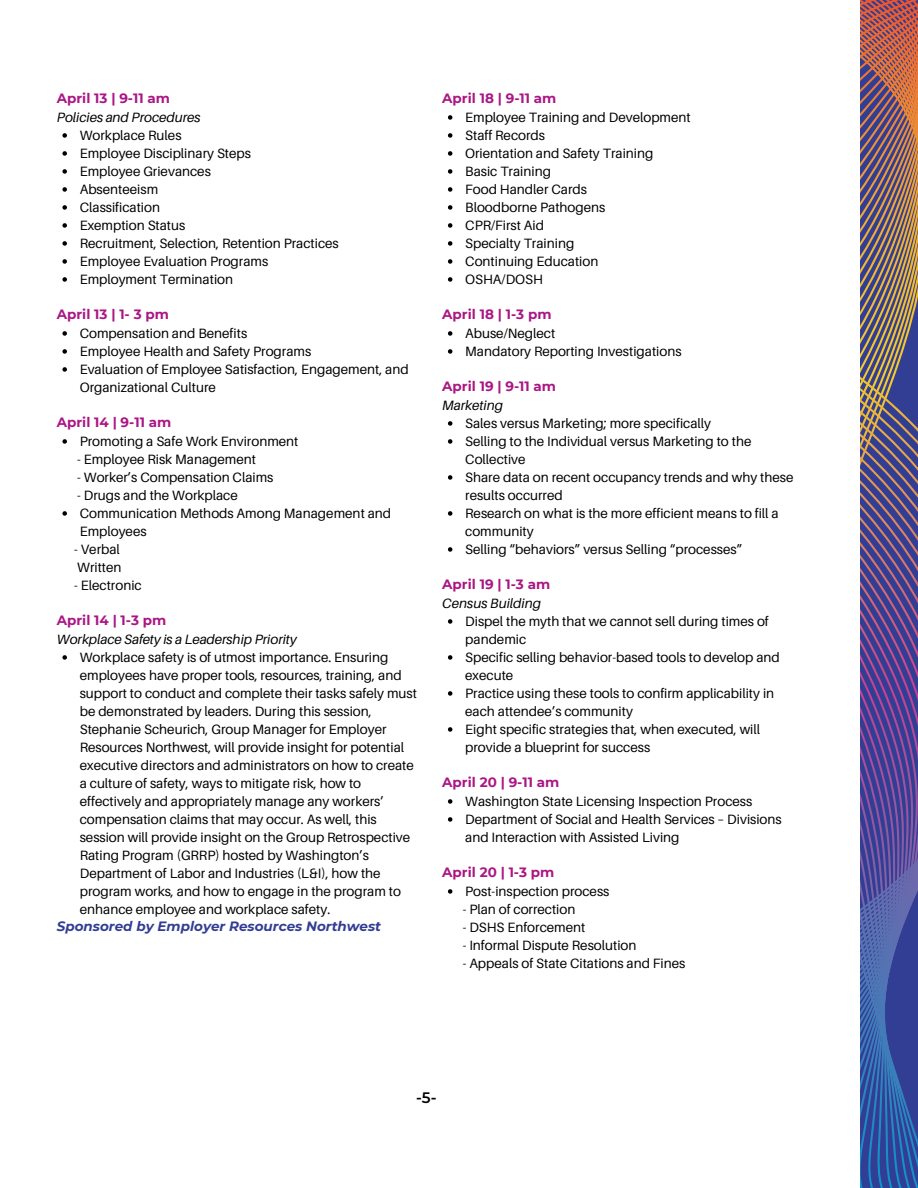
<style>
.page{position:relative;width:918px;height:1188px;background:#fff}
.page>*{position:absolute;margin:0;border:0;box-sizing:border-box;transform-origin:0 0}
.t1{font:600 15.15px "Montserrat";color:#000}
.t2{font:13.5px/18px "Aileron";color:#000}
.t3{font:700 13.5px "Montserrat";color:#ab1685}
.t4{font:italic 13.5px "Aileron";color:#000}
.t5{font:italic 700 13.5px "Montserrat";color:#323e94}
</style>
<div class="page">
<svg style="left:860px;top:0;width:58px;height:1124px;background:#665783"></svg>
<svg style="left:62px;top:133px;width:5px;height:5px"></svg>
<svg style="left:62px;top:151px;width:5px;height:5px"></svg>
<svg style="left:62px;top:169px;width:5px;height:5px"></svg>
<svg style="left:62px;top:187px;width:5px;height:5px"></svg>
<svg style="left:62px;top:205px;width:5px;height:5px"></svg>
<svg style="left:62px;top:223px;width:5px;height:5px"></svg>
<svg style="left:62px;top:241px;width:5px;height:5px"></svg>
<svg style="left:62px;top:259px;width:5px;height:5px"></svg>
<svg style="left:62px;top:277px;width:5px;height:5px"></svg>
<svg style="left:62px;top:331px;width:5px;height:5px"></svg>
<svg style="left:62px;top:349px;width:5px;height:5px"></svg>
<svg style="left:62px;top:367px;width:5px;height:5px"></svg>
<svg style="left:62px;top:439px;width:5px;height:5px"></svg>
<svg style="left:62px;top:511px;width:5px;height:5px"></svg>
<svg style="left:62px;top:655px;width:5px;height:5px"></svg>
<svg style="left:448px;top:115px;width:4px;height:5px"></svg>
<svg style="left:448px;top:133px;width:4px;height:5px"></svg>
<svg style="left:448px;top:151px;width:4px;height:5px"></svg>
<svg style="left:448px;top:169px;width:4px;height:5px"></svg>
<svg style="left:448px;top:187px;width:4px;height:5px"></svg>
<svg style="left:448px;top:205px;width:4px;height:5px"></svg>
<svg style="left:448px;top:223px;width:4px;height:5px"></svg>
<svg style="left:448px;top:241px;width:4px;height:5px"></svg>
<svg style="left:448px;top:259px;width:4px;height:5px"></svg>
<svg style="left:448px;top:277px;width:4px;height:5px"></svg>
<svg style="left:448px;top:331px;width:4px;height:5px"></svg>
<svg style="left:448px;top:349px;width:4px;height:5px"></svg>
<svg style="left:448px;top:421px;width:4px;height:5px"></svg>
<svg style="left:448px;top:439px;width:4px;height:5px"></svg>
<svg style="left:448px;top:475px;width:4px;height:5px"></svg>
<svg style="left:448px;top:511px;width:4px;height:5px"></svg>
<svg style="left:448px;top:547px;width:4px;height:5px"></svg>
<svg style="left:448px;top:619px;width:4px;height:5px"></svg>
<svg style="left:448px;top:655px;width:4px;height:5px"></svg>
<svg style="left:448px;top:691px;width:4px;height:5px"></svg>
<svg style="left:448px;top:727px;width:4px;height:5px"></svg>
<svg style="left:448px;top:799px;width:4px;height:5px"></svg>
<svg style="left:448px;top:817px;width:4px;height:5px"></svg>
<svg style="left:448px;top:889px;width:4px;height:5px"></svg>
<p class="t3" style="left:57px;top:90px;width:115px">April 13 | 9-11 am</p>
<p class="t4" style="left:57px;top:109px;width:145px">Policies and Procedures</p>
<p class="t2" style="left:80px;top:126px;width:261px">Workplace Rules<br>Employee Disciplinary Steps<br>Employee Grievances<br>Absenteeism<br>Classification<br>Exemption Status<br>Recruitment, Selection, Retention Practices<br>Employee Evaluation Programs<br>Employment Termination</p>
<p class="t3" style="left:57px;top:306px;width:114px">April 13 | 1- 3 pm</p>
<p class="t2" style="left:80px;top:324px;width:330px">Compensation and Benefits<br>Employee Health and Safety Programs<br>Evaluation of Employee Satisfaction, Engagement, and Organizational Culture</p>
<p class="t3" style="left:57px;top:414px;width:116px">April 14 | 9-11 am</p>
<p class="t2" style="left:77px;top:450px;width:180px">- Employee Risk Management</p>
<p class="t2" style="left:77px;top:468px;width:198px">- Worker’s Compensation Claims</p>
<p class="t2" style="left:77px;top:486px;width:162px">- Drugs and the Workplace</p>
<p class="t2" style="left:80px;top:432px;width:220px">Promoting a Safe Work Environment</p>
<p class="t2" style="left:80px;top:504px;width:313px">Communication Methods Among Management and<br>Employees</p>
<p class="t2" style="left:74px;top:540px;width:49px">- Verbal<br>Written</p>
<p class="t2" style="left:74px;top:576px;width:69px">- Electronic</p>
<p class="t3" style="left:57px;top:612px;width:111px">April 14 | 1-3 pm</p>
<p class="t4" style="left:57px;top:631px;width:241px">Workplace Safety is a Leadership Priority</p>
<p class="t2" style="left:80px;top:648px;width:339px">Workplace safety is of utmost importance. Ensuring employees have proper tools, resources, training, and support to conduct and complete their tasks safely must be demonstrated by leaders. During this session, Stephanie Scheurich, Group Manager for Employer Resources Northwest, will provide insight for potential executive directors and administrators on how to create a culture of safety, ways to mitigate risk, how to effectively and appropriately manage any workers’ compensation claims that may occur. As well, this session will provide insight on the Group Retrospective Rating Program (GRRP) hosted by Washington’s Department of Labor and Industries (L&amp;I), how the program works, and how to engage in the program to enhance employee and workplace safety.</p>
<p class="t5" style="left:57px;top:918px;width:326px">Sponsored by Employer Resources Northwest</p>
<p class="t3" style="left:442px;top:90px;width:116px">April 18 | 9-11 am</p>
<p class="t2" style="left:465px;top:108px;width:227px">Employee Training and Development<br>Staff Records<br>Orientation and Safety Training<br>Basic Training<br>Food Handler Cards<br>Bloodborne Pathogens<br>CPR/First Aid<br>Specialty Training<br>Continuing Education<br>OSHA/DOSH</p>
<p class="t3" style="left:442px;top:306px;width:111px">April 18 | 1-3 pm</p>
<p class="t2" style="left:465px;top:324px;width:218px">Abuse/Neglect<br>Mandatory Reporting Investigations</p>
<p class="t3" style="left:442px;top:378px;width:115px">April 19 | 9-11 am</p>
<p class="t4" style="left:442px;top:397px;width:62px">Marketing</p>
<p class="t2" style="left:465px;top:414px;width:330px">Sales versus Marketing; more specifically<br>Selling to the Individual versus Marketing to the Collective<br>Share data on recent occupancy trends and why these results occurred<br>Research on what is the more efficient means to fill a community<br>Selling “behaviors” versus Selling “processes”</p>
<p class="t3" style="left:442px;top:576px;width:109px">April 19 | 1-3 am</p>
<p class="t4" style="left:442px;top:595px;width:100px">Census Building</p>
<p class="t2" style="left:465px;top:612px;width:316px">Dispel the myth that we cannot sell during times of pandemic<br>Specific selling behavior-based tools to develop and execute<br>Practice using these tools to confirm applicability in each attendee’s community<br>Eight specific strategies that, when executed, will provide a blueprint for success</p>
<p class="t3" style="left:442px;top:774px;width:119px">April 20 | 9-11 am</p>
<p class="t2" style="left:465px;top:792px;width:318px">Washington State Licensing Inspection Process<br>Department of Social and Health Services – Divisions and Interaction with Assisted Living</p>
<p class="t3" style="left:442px;top:864px;width:114px">April 20 | 1-3 pm</p>
<p class="t2" style="left:463px;top:900px;width:114px">- Plan of correction</p>
<p class="t2" style="left:463px;top:918px;width:124px">- DSHS Enforcement</p>
<p class="t2" style="left:463px;top:936px;width:175px">- Informal Dispute Resolution</p>
<p class="t2" style="left:463px;top:954px;width:224px">- Appeals of State Citations and Fines</p>
<p class="t2" style="left:465px;top:882px;width:146px">Post-inspection process</p>
<p class="t1" style="left:416px;top:1089px;width:22px">-5-</p>
</div>
